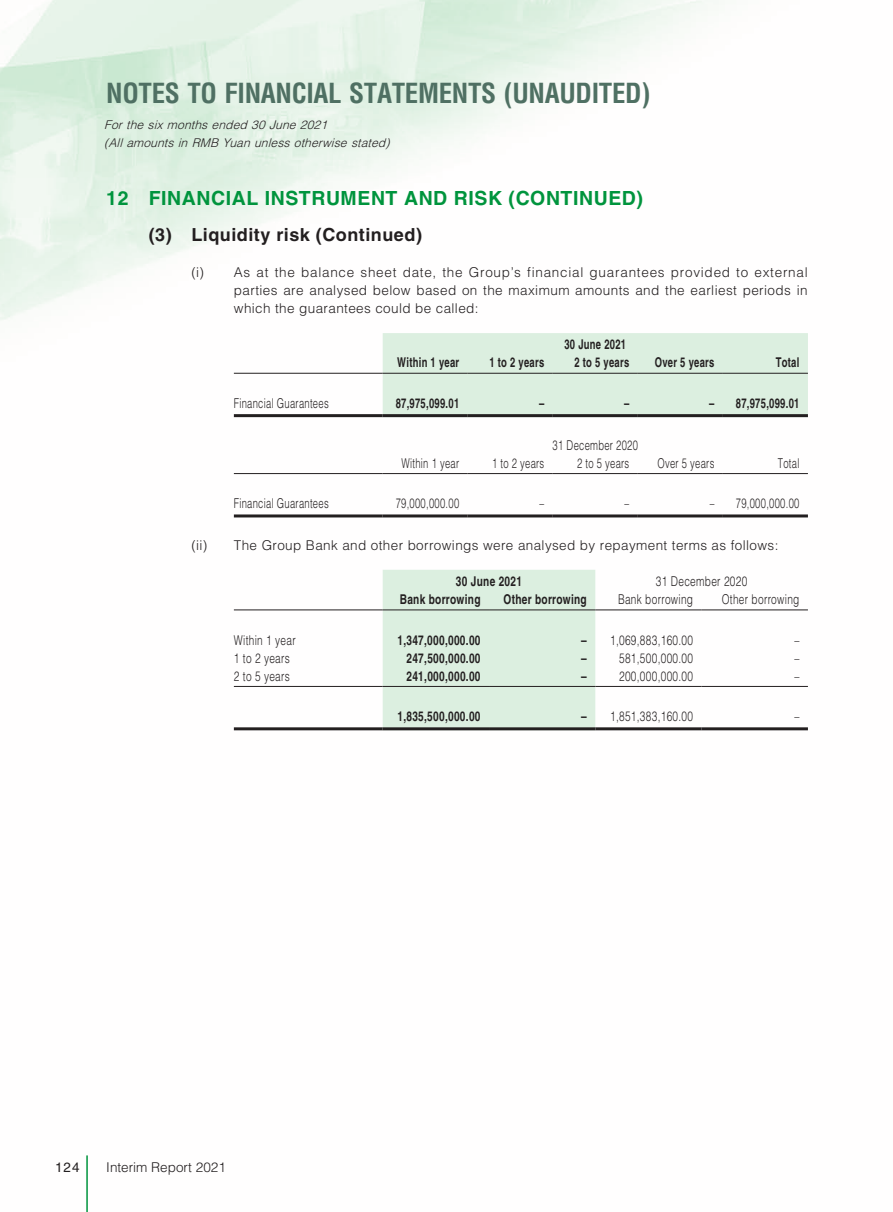
<style>
.page{position:relative;width:893px;height:1212px;background:#fff}
.page>*{position:absolute;margin:0;border:0;box-sizing:border-box;transform-origin:0 0}
.t1{font:700 condensed 27px "Helvetica LT Std";letter-spacing:-.015em;color:#4f7063}
.t2{font:700 19.5px "Helvetica LT Std";letter-spacing:.03em;color:#00943d}
.t3{font:700 18px "Helvetica LT Std";letter-spacing:.03em;color:#231f20}
.t4{font:300 13.5px/18px "Helvetica LT Std";letter-spacing:.03em;color:#231f20;text-align:justify}
.t5{font:300 13.5px "Helvetica LT Std";letter-spacing:.03em;color:#231f20;scale:.75 1}
.t6{font:300 13.5px "Helvetica LT Std";letter-spacing:.03em;color:#231f20;scale:.7 1}
.t7{font:700 13.5px "Helvetica LT Std";letter-spacing:.03em;color:#231f20;scale:.75 1}
.t8{font:700 13.5px "Helvetica LT Std";letter-spacing:.03em;color:#231f20;scale:.7 1}
.t9{font:300 13.5px "Helvetica LT Std";color:#231f20}
.t10{font:13.5px "Helvetica LT Std";color:#231f20}
.t11{font:italic 300 12px/18px "Helvetica LT Std";color:#231f20}
.s1{font-weight:700}
</style>
<div class="page">
<hr style="left:86px;top:1155px;width:2px;height:57px;background:#00943d">
<div style="left:383px;top:333px;width:425px;height:81px;background:#dcefe0"></div>
<hr style="left:234px;top:373px;width:149px;height:1px;background:#231f20">
<hr style="left:383px;top:373px;width:85px;height:1px;background:#231f20">
<hr style="left:468px;top:373px;width:85px;height:1px;background:#231f20">
<hr style="left:553px;top:373px;width:85px;height:1px;background:#231f20">
<hr style="left:638px;top:373px;width:85px;height:1px;background:#231f20">
<hr style="left:723px;top:373px;width:85px;height:1px;background:#231f20">
<hr style="left:234px;top:414px;width:149px;height:3px;background:#231f20">
<hr style="left:383px;top:414px;width:85px;height:3px;background:#231f20">
<hr style="left:468px;top:414px;width:85px;height:3px;background:#231f20">
<hr style="left:553px;top:414px;width:85px;height:3px;background:#231f20">
<hr style="left:638px;top:414px;width:85px;height:3px;background:#231f20">
<hr style="left:723px;top:414px;width:85px;height:3px;background:#231f20">
<hr style="left:234px;top:473px;width:149px;height:1px;background:#231f20">
<hr style="left:383px;top:473px;width:85px;height:1px;background:#231f20">
<hr style="left:468px;top:473px;width:85px;height:1px;background:#231f20">
<hr style="left:553px;top:473px;width:85px;height:1px;background:#231f20">
<hr style="left:638px;top:473px;width:85px;height:1px;background:#231f20">
<hr style="left:723px;top:473px;width:85px;height:1px;background:#231f20">
<hr style="left:234px;top:514px;width:149px;height:3px;background:#231f20">
<hr style="left:383px;top:514px;width:85px;height:3px;background:#231f20">
<hr style="left:468px;top:514px;width:85px;height:3px;background:#231f20">
<hr style="left:553px;top:514px;width:85px;height:3px;background:#231f20">
<hr style="left:638px;top:514px;width:85px;height:3px;background:#231f20">
<hr style="left:723px;top:514px;width:85px;height:3px;background:#231f20">
<div style="left:383px;top:570px;width:212px;height:157px;background:#dcefe0"></div>
<hr style="left:234px;top:609px;width:149px;height:1px;background:#231f20">
<hr style="left:383px;top:609px;width:106px;height:1px;background:#231f20">
<hr style="left:489px;top:609px;width:106px;height:1px;background:#231f20">
<hr style="left:595px;top:609px;width:107px;height:1px;background:#231f20">
<hr style="left:702px;top:609px;width:106px;height:1px;background:#231f20">
<hr style="left:234px;top:686px;width:149px;height:1px;background:#231f20">
<hr style="left:383px;top:686px;width:106px;height:1px;background:#231f20">
<hr style="left:489px;top:686px;width:106px;height:1px;background:#231f20">
<hr style="left:595px;top:686px;width:107px;height:1px;background:#231f20">
<hr style="left:702px;top:686px;width:106px;height:1px;background:#231f20">
<hr style="left:234px;top:727px;width:149px;height:3px;background:#231f20">
<hr style="left:383px;top:727px;width:106px;height:3px;background:#231f20">
<hr style="left:489px;top:727px;width:106px;height:3px;background:#231f20">
<hr style="left:595px;top:727px;width:107px;height:3px;background:#231f20">
<hr style="left:702px;top:727px;width:106px;height:3px;background:#231f20">
<h1 class="t1" style="left:106px;top:77px;width:545px">NOTES TO FINANCIAL STATEMENTS (UNAUDITED)</h1>
<p class="t11" style="left:104px;top:116px;width:290px">Forthesixmonthsended 30June2021 (AllamountsinRMB Yuanunlessotherwisestated)</p>
<h2 class="t2" style="left:106px;top:187px;width:538px">12 FINANCIAL INSTRUMENT AND RISK (CONTINUED)</h2>
<h3 class="t3" style="left:149px;top:224px;width:275px">(3) Liquidity risk (Continued)</h3>
<p class="t4" style="left:234px;top:263px;width:575px;text-indent:-43px">(i) As at the balance sheet date, the Group’s financial guarantees provided to external parties are analysed below based on the maximum amounts and the earliest periods in which the guarantees could be called:</p>
<p class="t8" style="left:564px;top:336px;width:90px">30 June 2021</p>
<p class="t8" style="left:397px;top:354px;width:90px">Within 1 year</p>
<p class="t8" style="left:489px;top:354px;width:80px">1 to 2 years</p>
<p class="t8" style="left:574px;top:354px;width:80px">2 to 5 years</p>
<p class="t8" style="left:655px;top:354px;width:87px">Over 5 years</p>
<p class="t8" style="left:776px;top:354px;width:35px">Total</p>
<p class="t6" style="left:234px;top:395px;width:137px">Financial Guarantees</p>
<p class="t8" style="left:396px;top:395px;width:92px">87,975,099.01</p>
<p class="t8" style="left:539px;top:395px;width:9px">–</p>
<p class="t8" style="left:624px;top:395px;width:9px">–</p>
<p class="t8" style="left:709px;top:395px;width:131px">– 87,975,099.01</p>
<p class="t6" style="left:553px;top:436px;width:123px">31 December 2020</p>
<p class="t6" style="left:401px;top:454px;width:84px">Within 1 year</p>
<p class="t6" style="left:492px;top:454px;width:76px">1 to 2 years</p>
<p class="t6" style="left:577px;top:454px;width:76px">2 to 5 years</p>
<p class="t6" style="left:657px;top:454px;width:83px">Over 5 years</p>
<p class="t6" style="left:778px;top:454px;width:32px">Total</p>
<p class="t6" style="left:234px;top:495px;width:137px">Financial Guarantees</p>
<p class="t6" style="left:396px;top:495px;width:92px">79,000,000.00</p>
<p class="t6" style="left:540px;top:495px;width:8px">–</p>
<p class="t6" style="left:625px;top:495px;width:8px">–</p>
<p class="t6" style="left:710px;top:495px;width:130px">– 79,000,000.00</p>
<p class="t4" style="left:191px;top:536px;width:18px">(ii)</p>
<p class="t4" style="left:234px;top:536px;width:546px">The Group Bank and other borrowings were analysed by repayment terms as follows:</p>
<p class="t7" style="left:456px;top:573px;width:90px">30 June 2021</p>
<p class="t5" style="left:656px;top:573px;width:123px">31 December 2020</p>
<p class="t7" style="left:400px;top:591px;width:109px">Bank borrowing</p>
<p class="t7" style="left:504px;top:591px;width:113px">Other borrowing</p>
<p class="t5" style="left:618px;top:591px;width:102px">Bank borrowing</p>
<p class="t5" style="left:722px;top:591px;width:105px">Other borrowing</p>
<p class="t5" style="left:234px;top:631px;width:84px">Within 1 year</p>
<p class="t7" style="left:397px;top:632px;width:112px">1,347,000,000.00</p>
<p class="t5" style="left:581px;top:631px;width:151px"><span class="s1">–</span> 1,069,883,160.00</p>
<p class="t5" style="left:794px;top:631px;width:8px">–</p>
<p class="t5" style="left:234px;top:649px;width:76px">1 to 2 years</p>
<p class="t7" style="left:406px;top:649px;width:100px">247,500,000.00</p>
<p class="t5" style="left:581px;top:649px;width:151px"><span class="s1">–</span> 581,500,000.00</p>
<p class="t5" style="left:794px;top:649px;width:8px">–</p>
<p class="t5" style="left:234px;top:667px;width:76px">2 to 5 years</p>
<p class="t7" style="left:406px;top:667px;width:100px">241,000,000.00</p>
<p class="t5" style="left:581px;top:667px;width:151px"><span class="s1">–</span> 200,000,000.00</p>
<p class="t5" style="left:794px;top:667px;width:8px">–</p>
<p class="t7" style="left:397px;top:708px;width:112px">1,835,500,000.00</p>
<p class="t5" style="left:581px;top:708px;width:151px"><span class="s1">–</span> 1,851,383,160.00</p>
<p class="t5" style="left:794px;top:708px;width:8px">–</p>
<p class="t10" style="left:55px;top:1159px;width:26px">124</p>
<p class="t9" style="left:106px;top:1159px;width:121px">Interim Report 2021</p>
</div>
